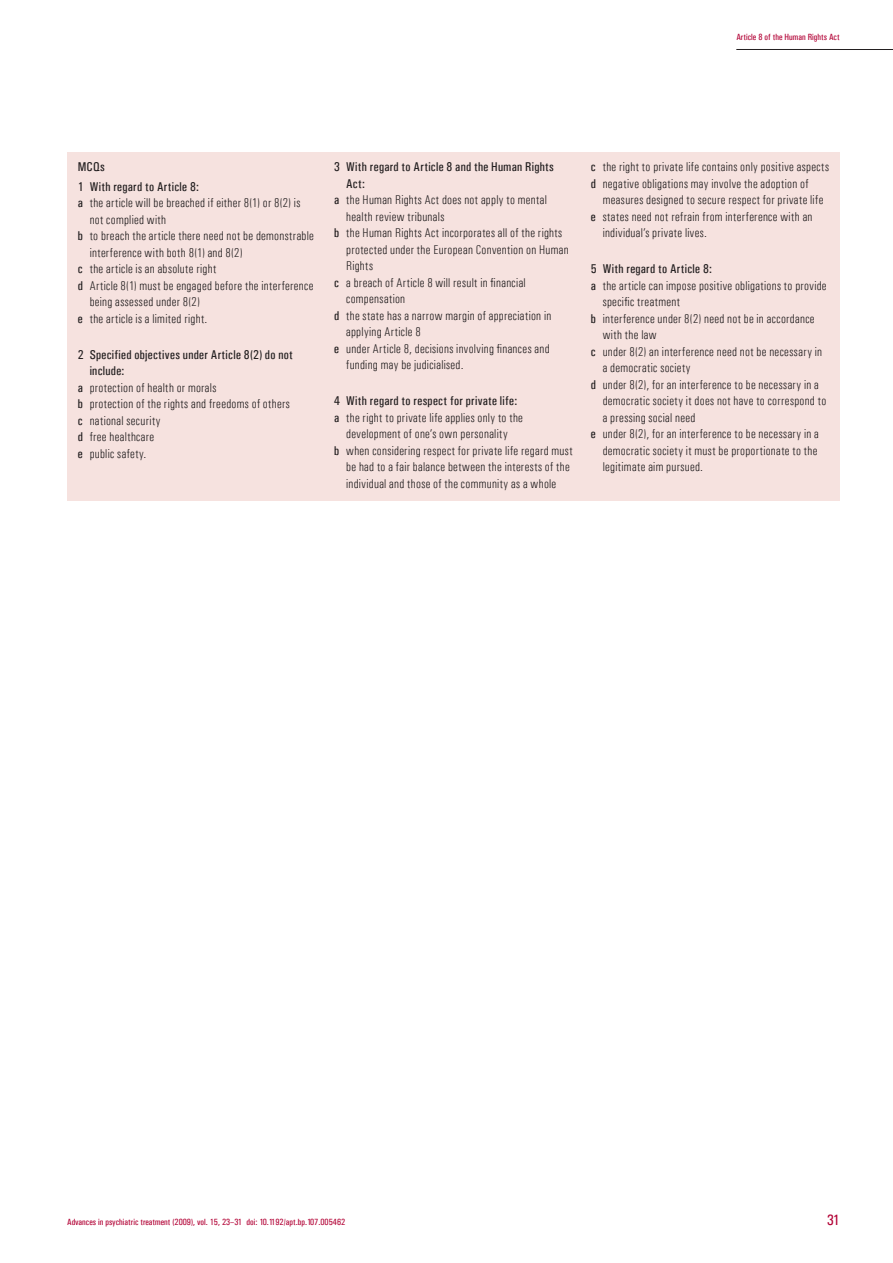
<style>
.page{position:relative;width:893px;height:1263px;background:#fff}
.page>*{position:absolute;margin:0;border:0;box-sizing:border-box;transform-origin:0 0}
.t1{font:15px "Univers Condensed";color:#b30437}
.MCQs{font:300 condensed 12.75px/16.5px "Univers";letter-spacing:.025em;color:#231f20}
.MCQ_question{font:12.75px/16.5px "Univers Condensed";letter-spacing:.02em;color:#231f20}
.MCQ_word{font:12.75px "Univers Condensed";color:#231f20}
.t2{font:9px "Univers Condensed";color:#b30437}
.s1{font-family:"Univers Condensed";font-weight:400;font-stretch:normal}
</style>
<div class="page">
<hr style="left:736px;top:49px;width:104px;height:1px;background:#231f20">
<hr style="left:839px;top:49px;width:54px;height:1px;background:#231f20">
<div style="left:67px;top:152px;width:773px;height:348px;background:#f6e2df"></div>
<p class="t2" style="left:736px;top:32px;width:105px">Article 8 of the Human Rights Act</p>
<p class="MCQ_word" style="left:78px;top:159px;width:29px">MCQs</p>
<p class="MCQ_question" style="left:78px;top:178px;width:123px">1 With regard to Article 8:</p>
<p class="MCQs" style="left:90px;top:195px;width:212px;text-indent:-12px"><span class="s1">a</span> the article will be breached if either 8(1) or 8(2) is not complied with</p>
<p class="MCQs" style="left:90px;top:228px;width:226px;text-indent:-12px"><span class="s1">b</span> to breach the article there need not be demonstrable interference with both 8(1) and 8(2)</p>
<p class="MCQs" style="left:78px;top:261px;width:140px"><span class="s1">c</span> the article is an absolute right</p>
<p class="MCQs" style="left:90px;top:277px;width:225px;text-indent:-12px"><span class="s1">d</span> Article 8(1) must be engaged before the interference being assessed under 8(2)</p>
<p class="MCQs" style="left:78px;top:310px;width:131px"><span class="s1">e</span> the article is a limited right.</p>
<p class="MCQ_question" style="left:90px;top:346px;width:205px;text-indent:-12px">2 Specified objectives under Article 8(2) do not include:</p>
<p class="MCQs" style="left:78px;top:379px;width:140px"><span class="s1">a</span> protection of health or morals</p>
<p class="MCQs" style="left:78px;top:396px;width:214px"><span class="s1">b</span> protection of the rights and freedoms of others</p>
<p class="MCQs" style="left:78px;top:412px;width:84px"><span class="s1">c</span> national security</p>
<p class="MCQs" style="left:78px;top:429px;width:78px"><span class="s1">d</span> free healthcare</p>
<p class="MCQs" style="left:78px;top:445px;width:70px"><span class="s1">e</span> public safety.</p>
<p class="MCQ_question" style="left:346px;top:159px;width:209px;text-indent:-12px">3 With regard to Article 8 and the Human Rights<br>Act:</p>
<p class="MCQs" style="left:346px;top:192px;width:202px;text-indent:-12px"><span class="s1">a</span> the Human Rights Act does not apply to mental health review tribunals</p>
<p class="MCQs" style="left:346px;top:225px;width:224px;text-indent:-12px"><span class="s1">b</span> the Human Rights Act incorporates all of the rights protected under the European Convention on Human<br>Rights</p>
<p class="MCQs" style="left:346px;top:274px;width:181px;text-indent:-12px"><span class="s1">c</span> a breach of Article 8 will result in financial compensation</p>
<p class="MCQs" style="left:346px;top:307px;width:207px;text-indent:-12px"><span class="s1">d</span> the state has a narrow margin of appreciation in applying Article 8</p>
<p class="MCQs" style="left:346px;top:340px;width:205px;text-indent:-12px"><span class="s1">e</span> under Article 8, decisions involving finances and funding may be judicialised.</p>
<p class="MCQ_question" style="left:334px;top:393px;width:185px">4 With regard to respect for private life:</p>
<p class="MCQs" style="left:334px;top:409px;width:190px;text-align:center"><span class="s1">a</span> the right to private life applies only to the development of one’s own personality</p>
<p class="MCQs" style="left:346px;top:442px;width:228px;text-indent:-12px"><span class="s1">b</span> when considering respect for private life regard must be had to a fair balance between the interests of the individual and those of the community as a whole</p>
<p class="MCQs" style="left:591px;top:159px;width:240px"><span class="s1">c</span> the right to private life contains only positive aspects</p>
<p class="MCQs" style="left:603px;top:175px;width:222px;text-indent:-12px"><span class="s1">d</span> negative obligations may involve the adoption of measures designed to secure respect for private life</p>
<p class="MCQs" style="left:603px;top:208px;width:211px;text-indent:-12px"><span class="s1">e</span> states need not refrain from interference with an individual’s private lives.</p>
<p class="MCQ_question" style="left:591px;top:261px;width:123px">5 With regard to Article 8:</p>
<p class="MCQs" style="left:603px;top:277px;width:225px;text-indent:-12px"><span class="s1">a</span> the article can impose positive obligations to provide specific treatment</p>
<p class="MCQs" style="left:603px;top:310px;width:213px;text-indent:-12px"><span class="s1">b</span> interference under 8(2) need not be in accordance with the law</p>
<p class="MCQs" style="left:603px;top:343px;width:221px;text-indent:-12px"><span class="s1">c</span> under 8(2) an interference need not be necessary in a democratic society</p>
<p class="MCQs" style="left:603px;top:376px;width:225px;text-indent:-12px"><span class="s1">d</span> under 8(2), for an interference to be necessary in a democratic society it does not have to correspond to a pressing social need</p>
<p class="MCQs" style="left:603px;top:426px;width:218px;text-align:justify;text-indent:-12px"><span class="s1">e</span> under 8(2), for an interference to be necessary in a democratic society it must be proportionate to the legitimate aim pursued.</p>
<p class="t2" style="left:67px;top:1217px;width:280px">Advances in psychiatric treatment (2009), vol. 15, 23–31 doi: 10.1192/apt.bp.107.005462</p>
<p class="t1" style="left:827px;top:1211px;width:14px">31</p>
</div>
